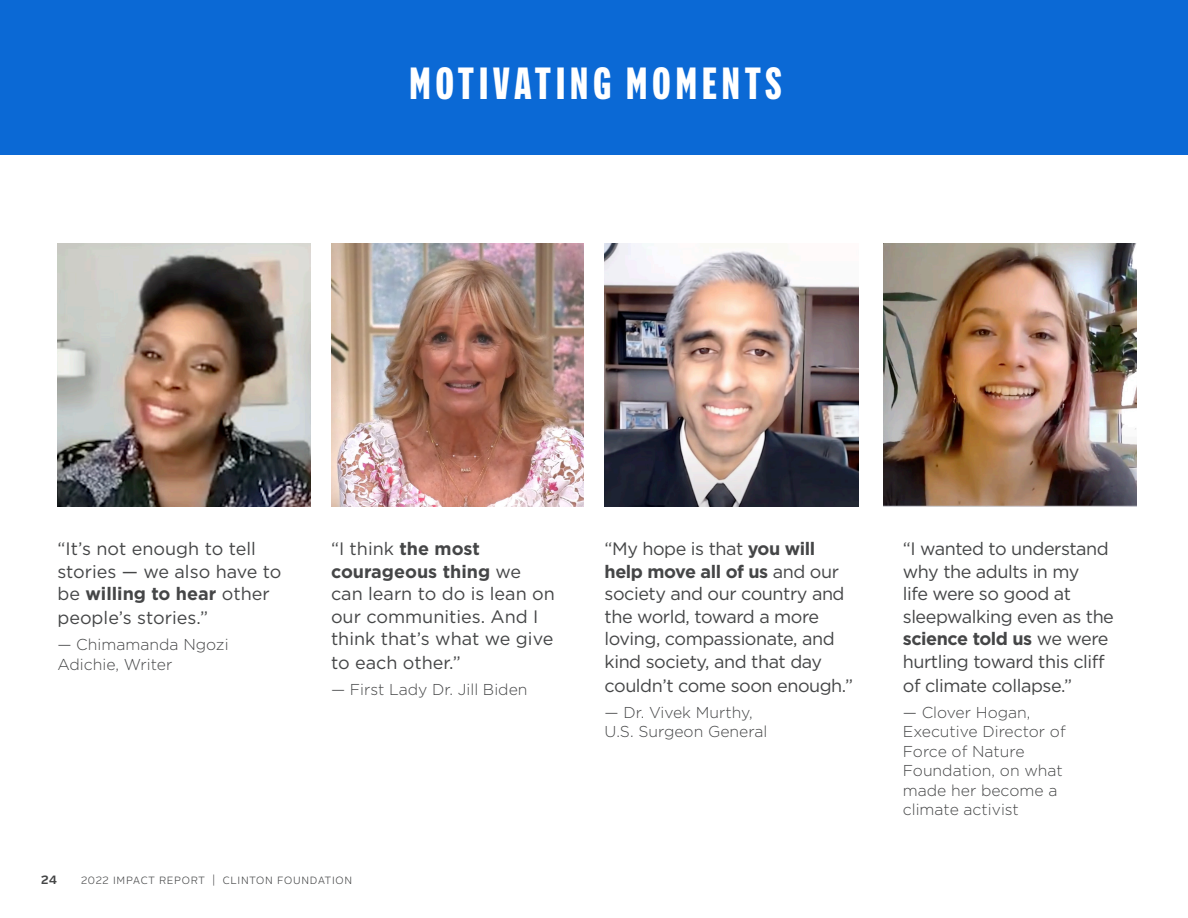
<style>
.page{position:relative;width:1188px;height:918px;background:#fff}
.page>*{position:absolute;margin:0;border:0;box-sizing:border-box;transform-origin:0 0}
.t1{font:900 45px "Alrightv 2 Compressed";letter-spacing:.1em;color:#fff}
.t2{font:18px/22.8px "Gotham";letter-spacing:-.025em;color:#454647}
.t3{font:18px/22.8px "Gotham";color:#454647}
.t4{font:300 15.75px/19.5px "Gotham";color:#454647}
.t5{font:700 12px "Alrightv 2 Normal";color:#454647}
.t6{font:300 10.5px "Alrightv 2 Normal";letter-spacing:.075em;color:#454647}
.s1{font-weight:700}
</style>
<div class="page">
<div style="left:0;top:0;width:1188px;height:154px;background:#0b69d5"></div>
<img style="left:57px;top:243px;width:253px;height:264px">
<img style="left:331px;top:243px;width:253px;height:264px">
<img style="left:605px;top:243px;width:254px;height:264px">
<img style="left:884px;top:243px;width:252px;height:264px">
<p class="t1" style="left:409px;top:51px;width:374px">MOTIVATING MOMENTS</p>
<p class="t3" style="left:57px;top:537px;width:226px">“It’s not enough to tell stories — we also have to be <span class="s1">willing to hear</span> other people’s stories.”</p>
<p class="t4" style="left:57px;top:635px;width:173px">— Chimamanda Ngozi<br>Adichie, Writer</p>
<p class="t3" style="left:331px;top:537px;width:225px">“I think <span class="s1">the most courageous thing</span> we can learn to do is lean on our communities. And I think that’s what we give to each other.”</p>
<p class="t4" style="left:331px;top:680px;width:198px">— First Lady Dr. Jill Biden</p>
<p class="t6" style="left:81px;top:873px;width:136px">2022 IMPACT REPORT |</p>
<p class="t5" style="left:41px;top:871px;width:17px">24</p>
<p class="t6" style="left:223px;top:873px;width:131px">CLINTON FOUNDATION</p>
<p class="t2" style="left:605px;top:537px;width:250px">“My hope is that <span class="s1">you will help move all of us</span> and our society and our country and the world, toward a more loving, compassionate, and kind society, and that day couldn’t come soon enough.”</p>
<p class="t4" style="left:605px;top:702px;width:164px">— Dr. Vivek Murthy,<br>U.S. Surgeon General</p>
<p class="t2" style="left:903px;top:537px;width:213px">“I wanted to understand why the adults in my<br>life were so good at sleepwalking even as the <span class="s1">science told us</span> we were hurtling toward this cliff of climate collapse.”</p>
<p class="t4" style="left:903px;top:702px;width:129px">— Clover Hogan,</p>
<p class="t4" style="left:903px;top:722px;width:164px">Executive Director of<br>Force of Nature<br>Foundation, on what made her become a climate activist</p>
</div>
